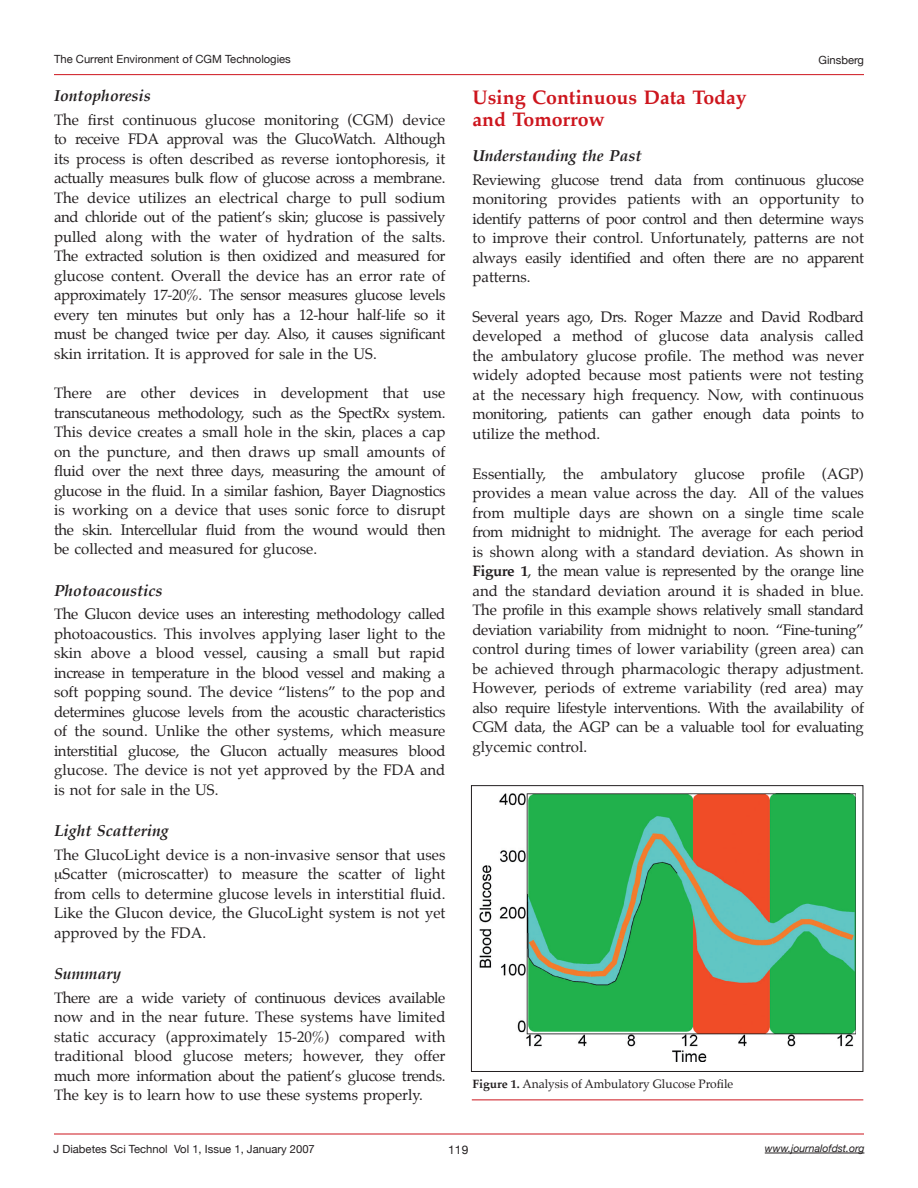
<style>
.page{position:relative;width:918px;height:1188px;background:#fff}
.page>*{position:absolute;margin:0;border:0;box-sizing:border-box;transform-origin:0 0}
.t1{font:700 19.5px/22.5px "Palatino";color:#cd151d}
.t2{font:italic 700 15.75px "Palatino";color:#231f20}
.t3{font:15px/19.5px "Palatino";color:#231f20;text-align:justify}
.t4{font:12px "Palatino";color:#231f20}
.t5{font:12px "Helvetica Neue";color:#231f20}
.t6{font:11.25px "Helvetica Neue";color:#231f20}
.t7{font:italic 10.5px "Helvetica Neue";color:#231f20}
.s1{font-weight:700}
</style>
<div class="page">
<hr style="left:54px;top:1134px;width:810px;height:1px;background:#cd151d">
<hr style="left:54px;top:74px;width:810px;height:1px;background:#cd151d">
<hr style="left:765px;top:1153px;width:99px;height:1px;background:#231f20">
<img style="left:479px;top:793px;width:376px;height:268px">
<div style="left:471px;top:785px;width:392px;height:287px;border:1px solid #231f20"></div>
<hr style="left:472px;top:1100px;width:391px;height:1px;background:#cd151d">
<p class="t6" style="left:54px;top:53px;width:238px">The Current Environment of CGM Technologies</p>
<p class="t6" style="left:819px;top:53px;width:47px">Ginsberg</p>
<p class="t2" style="left:54px;top:83px;width:98px">Iontophoresis</p>
<p class="t3" style="left:54px;top:110px;width:393px">The first continuous glucose monitoring (CGM) device to receive FDA approval was the GlucoWatch. Although its process is often described as reverse iontophoresis, it actually measures bulk flow of glucose across a membrane.<br>The device utilizes an electrical charge to pull sodium and chloride out of the patient’s skin; glucose is passively pulled along with the water of hydration of the salts.<br>The extracted solution is then oxidized and measured for glucose content. Overall the device has an error rate of approximately 17-20%. The sensor measures glucose levels every ten minutes but only has a 12-hour half-life so it must be changed twice per day. Also, it causes significant skin irritation. It is approved for sale in the US.</p>
<p class="t3" style="left:54px;top:383px;width:393px">There are other devices in development that use transcutaneous methodology, such as the SpectRx system.<br>This device creates a small hole in the skin, places a cap on the puncture, and then draws up small amounts of fluid over the next three days, measuring the amount of glucose in the fluid. In a similar fashion, Bayer Diagnostics is working on a device that uses sonic force to disrupt the skin. Intercellular fluid from the wound would then be collected and measured for glucose.</p>
<p class="t2" style="left:54px;top:578px;width:110px">Photoacoustics</p>
<p class="t3" style="left:54px;top:604px;width:393px">The Glucon device uses an interesting methodology called photoacoustics. This involves applying laser light to the skin above a blood vessel, causing a small but rapid increase in temperature in the blood vessel and making a soft popping sound. The device “listens” to the pop and determines glucose levels from the acoustic characteristics of the sound. Unlike the other systems, which measure interstitial glucose, the Glucon actually measures blood glucose. The device is not yet approved by the FDA and is not for sale in the US.</p>
<p class="t2" style="left:54px;top:818px;width:116px">Light Scattering</p>
<p class="t3" style="left:54px;top:845px;width:393px">The GlucoLight device is a non-invasive sensor that uses</p>
<p class="t3" style="left:63px;top:864px;width:384px">Scatter (microscatter) to measure the scatter of light</p>
<p class="t3" style="left:54px;top:884px;width:393px">from cells to determine glucose levels in interstitial fluid.</p>
<p class="t3" style="left:54px;top:903px;width:393px">Like the Glucon device, the GlucoLight system is not yet</p>
<p class="t3" style="left:54px;top:923px;width:154px">approved by the FDA.</p>
<p class="t2" style="left:54px;top:961px;width:69px">Summary</p>
<p class="t3" style="left:54px;top:988px;width:393px">There are a wide variety of continuous devices available now and in the near future. These systems have limited static accuracy (approximately 15-20%) compared with traditional blood glucose meters; however, they offer much more information about the patient’s glucose trends.<br>The key is to learn how to use these systems properly.</p>
<h1 class="t1" style="left:472px;top:85px;width:276px">Using Continuous Data Today and Tomorrow</h1>
<p class="t2" style="left:472px;top:143px;width:171px">Understanding the Past</p>
<p class="t3" style="left:472px;top:170px;width:393px">Reviewing glucose trend data from continuous glucose monitoring provides patients with an opportunity to identify patterns of poor control and then determine ways to improve their control. Unfortunately, patterns are not always easily identified and often there are no apparent patterns.</p>
<p class="t3" style="left:472px;top:307px;width:393px">Several years ago, Drs. Roger Mazze and David Rodbard developed a method of glucose data analysis called the ambulatory glucose profile. The method was never widely adopted because most patients were not testing at the necessary high frequency. Now, with continuous monitoring, patients can gather enough data points to utilize the method.</p>
<p class="t3" style="left:472px;top:464px;width:393px">Essentially, the ambulatory glucose profile (AGP) provides a mean value across the day. All of the values from multiple days are shown on a single time scale from midnight to midnight. The average for each period is shown along with a standard deviation. As shown in <span class="s1">Figure 1</span>, the mean value is represented by the orange line and the standard deviation around it is shaded in blue.<br>The profile in this example shows relatively small standard deviation variability from midnight to noon. “Fine-tuning” control during times of lower variability (green area) can be achieved through pharmacologic therapy adjustment.<br>However, periods of extreme variability (red area) may also require lifestyle interventions. With the availability of CGM data, the AGP can be a valuable tool for evaluating glycemic control.</p>
<p class="t4" style="left:472px;top:1074px;width:262px"><span class="s1">Figure 1.</span> Analysis of Ambulatory Glucose Profile</p>
<p class="t6" style="left:54px;top:1142px;width:263px">J Diabetes Sci Technol Vol 1, Issue 1, January 2007</p>
<p class="t7" style="left:765px;top:1142px;width:101px">www.journalofdst.org</p>
<p class="t5" style="left:448px;top:1143px;width:22px">119</p>
</div>
